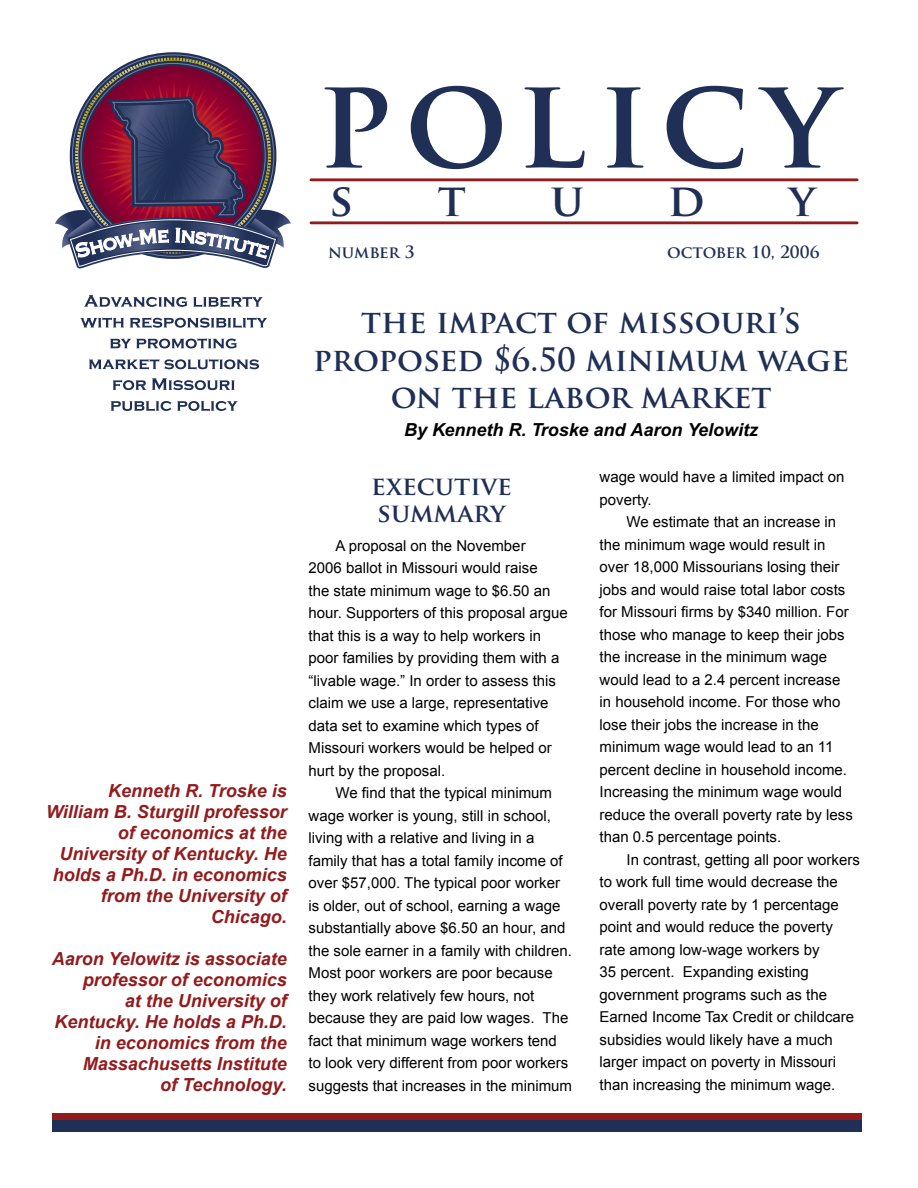
<style>
.page{position:relative;width:918px;height:1188px;background:#fff}
.page>*{position:absolute;margin:0;border:0;box-sizing:border-box;transform-origin:0 0}
.t1{font:700 125.1px "Trajan Pro";letter-spacing:.1em;color:#1f2f55}
.t2{font:700 44.4px "Trajan Pro";color:#1f2f55}
.Cover_Header{font:700 31.5px/37.8px "Trajan Pro";color:#1f2f55;text-align:center}
.Header_1{font:700 25.5px/27px "Trajan Pro";color:#1f2f55}
.Pull_Quote_Left{font:italic 700 18px/21px "Arial";color:#921c1d;text-align:right}
.Story_Credits{font:italic 700 18px "Arial";color:#000}
.Catalogue_Date{font:700 16.5px "Trajan Pro";letter-spacing:-.005em;color:#1f2f55}
.Body_Copy{font:15px/22.5px "Arial";color:#000}
</style>
<div class="page">
<div style="left:52px;top:1114px;width:809px;height:17px;background:#1f2f55"></div>
<div style="left:52px;top:1113px;width:809px;height:7px;background:#921c1d"></div>
<hr style="left:311px;top:178px;width:546px;height:3px;background:#921c1d">
<hr style="left:311px;top:221px;width:546px;height:3px;background:#921c1d">
<svg style="left:55px;top:67px;width:236px;height:202px"></svg>
<svg style="left:84px;top:295px;width:103px;height:12px"></svg>
<svg style="left:193px;top:297px;width:70px;height:10px"></svg>
<svg style="left:80px;top:317px;width:44px;height:10px"></svg>
<svg style="left:130px;top:317px;width:137px;height:11px"></svg>
<svg style="left:110px;top:338px;width:127px;height:10px"></svg>
<svg style="left:89px;top:359px;width:170px;height:11px"></svg>
<svg style="left:113px;top:380px;width:33px;height:10px"></svg>
<svg style="left:152px;top:378px;width:83px;height:12px"></svg>
<svg style="left:111px;top:401px;width:127px;height:10px"></svg>
<p class="Pull_Quote_Left" style="left:108px;top:781px;width:180px">Kenneth R. Troske is</p>
<p class="Pull_Quote_Left" style="left:46px;top:802px;width:242px">William B. Sturgill professor of economics at the<br>University of Kentucky. He holds a Ph.D. in economics from the University of<br>Chicago.</p>
<p class="Pull_Quote_Left" style="left:52px;top:949px;width:237px">Aaron Yelowitz is associate professor of economics<br>at the University of<br>Kentucky. He holds a Ph.D. in economics from the<br>Massachusetts Institute<br>of Technology.</p>
<p class="t1" style="left:318px;top:44px;width:521px">POLICY</p>
<p class="t2" style="left:329px;top:173px;width:26px">S</p>
<p class="t2" style="left:438px;top:173px;width:30px">T</p>
<p class="t2" style="left:550px;top:173px;width:35px">U</p>
<p class="t2" style="left:668px;top:173px;width:38px">D</p>
<p class="t2" style="left:789px;top:173px;width:28px">Y</p>
<p class="Catalogue_Date" style="left:328px;top:242px;width:88px">NUMBER 3</p>
<p class="Catalogue_Date" style="left:667px;top:242px;width:154px">OCTOBER 10, 2006</p>
<p class="Cover_Header" style="left:313px;top:303px;width:538px">THE IMPACT OF MISSOURI’S<br>PROPOSED $6.50 MINIMUM WAGE<br>ON THE LABOR MARKET</p>
<p class="Story_Credits" style="left:404px;top:419px;width:356px">By Kenneth R. Troske and Aaron Yelowitz</p>
<p class="Header_1" style="left:371px;top:472px;width:142px">EXECUTIVE<br>SUMMARY</p>
<p class="Body_Copy" style="left:309px;top:534px;width:261px;text-indent:27px">A proposal on the November<br>2006 ballot in Missouri would raise<br>the state minimum wage to $6.50 an hour. Supporters of this proposal argue that this is a way to help workers in poor families by providing them with a “livable wage.” In order to assess this claim we use a large, representative data set to examine which types of Missouri workers would be helped or hurt by the proposal.</p>
<p class="Body_Copy" style="left:309px;top:782px;width:265px;text-indent:27px">We find that the typical minimum wage worker is young, still in school, living with a relative and living in a family that has a total family income of over $57,000. The typical poor worker is older, out of school, earning a wage substantially above $6.50 an hour, and the sole earner in a family with children.<br>Most poor workers are poor because they work relatively few hours, not because they are paid low wages. The fact that minimum wage workers tend to look very different from poor workers suggests that increases in the minimum</p>
<p class="Body_Copy" style="left:600px;top:466px;width:247px">wage would have a limited impact on poverty.</p>
<p class="Body_Copy" style="left:600px;top:511px;width:255px;text-indent:27px">We estimate that an increase in the minimum wage would result in over 18,000 Missourians losing their jobs and would raise total labor costs for Missouri firms by $340 million. For those who manage to keep their jobs the increase in the minimum wage would lead to a 2.4 percent increase in household income. For those who lose their jobs the increase in the minimum wage would lead to an 11 percent decline in household income.<br>Increasing the minimum wage would reduce the overall poverty rate by less than 0.5 percentage points.</p>
<p class="Body_Copy" style="left:600px;top:848px;width:262px;text-indent:27px">In contrast, getting all poor workers to work full time would decrease the overall poverty rate by 1 percentage point and would reduce the poverty rate among low-wage workers by<br>35 percent. Expanding existing government programs such as the Earned Income Tax Credit or childcare subsidies would likely have a much larger impact on poverty in Missouri than increasing the minimum wage.</p>
</div>
